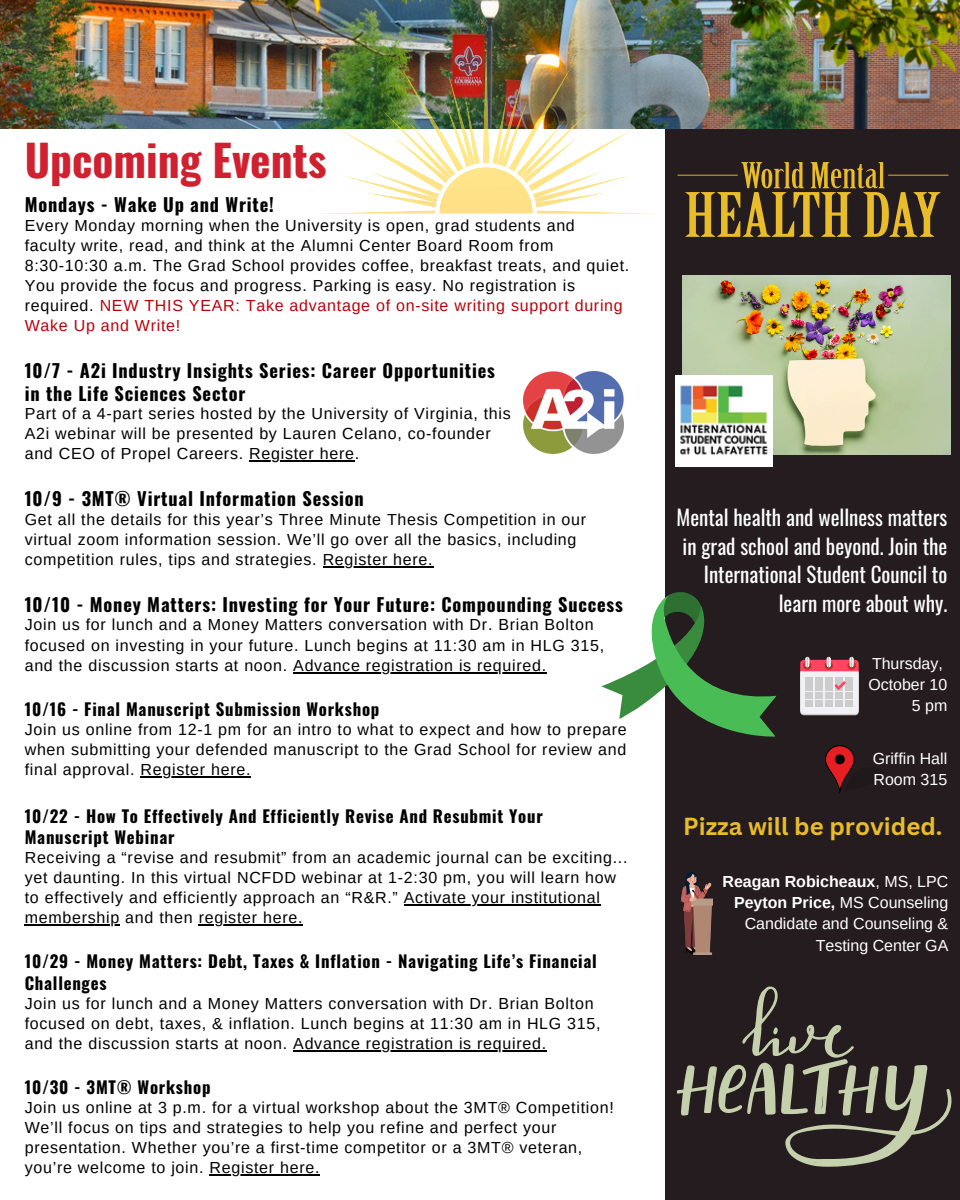
<style>
.page{position:relative;width:960px;height:1200px;background:#fff}
.page>*{position:absolute;margin:0;border:0;box-sizing:border-box;transform-origin:0 0}
.t1{font:700 43.4px "Oswald";color:#d02130}
.t2{font:700 24px "Canva Sans";color:#e9bc2a}
.t3{font:21px/28.4px "Oswald";color:#fff;text-align:right}
.t4{font:700 18.4px "Oswald";letter-spacing:.045em;color:#000}
.t5{font:700 16.8px/21.4px "Oswald";letter-spacing:.045em;color:#000}
.t6{font:16px/20px "Arimo";letter-spacing:.045em;color:#000}
.t7{font:16px/21.4px "Arimo";color:#fff;text-align:right}
.t8{font:700 16px "Arimo";color:#fff}
.s1{color:#b8020a}
.s2{font-weight:400}
.s3{font-weight:700}
</style>
<div class="page">
<div style="left:665px;top:23px;width:295px;height:1177px;background:#241c1e"></div>
<img style="left:0;top:0;width:960px;height:128px">
<img style="left:307px;top:35px;width:358px;height:179px">
<hr style="left:249px;top:461px;width:106px;height:1px;background:#000">
<hr style="left:323px;top:566px;width:110px;height:2px;background:#000">
<hr style="left:293px;top:672px;width:254px;height:1px;background:#000">
<hr style="left:141px;top:776px;width:110px;height:1px;background:#000">
<hr style="left:404px;top:904px;width:197px;height:2px;background:#000">
<hr style="left:25px;top:924px;width:95px;height:2px;background:#000">
<hr style="left:199px;top:924px;width:104px;height:2px;background:#000">
<hr style="left:293px;top:1050px;width:254px;height:1px;background:#000">
<hr style="left:210px;top:1174px;width:110px;height:2px;background:#000">
<img style="left:682px;top:276px;width:269px;height:178px">
<img style="left:675px;top:375px;width:98px;height:92px">
<img style="left:682px;top:872px;width:31px;height:83px">
<svg style="left:601px;top:592px;width:258px;height:202px"></svg>
<svg style="left:677px;top:986px;width:275px;height:180px"></svg>
<svg style="left:678px;top:162px;width:270px;height:75px"></svg>
<img style="left:523px;top:371px;width:101px;height:83px">
<p class="t1" style="left:25px;top:126px;width:303px">Upcoming Events</p>
<p class="t4" style="left:25px;top:190px;width:251px">Mondays - Wake Up and Write!</p>
<p class="t6" style="left:25px;top:215px;width:606px">Every Monday morning when the University is open, grad students and faculty write, read, and think at the Alumni Center Board Room from 8:30-10:30 a.m. The Grad School provides coffee, breakfast treats, and quiet.<br>You provide the focus and progress. Parking is easy. No registration is required. <span class="s1">NEW THIS YEAR: Take advantage of on-site writing support during Wake Up and Write!</span></p>
<p class="t4" style="left:25px;top:356px;width:472px">10/7 - A2i Industry Insights Series: Career Opportunities</p>
<h3 class="t4" style="left:25px;top:379px;width:222px">in the Life Sciences Sector</h3>
<p class="t6" style="left:25px;top:404px;width:488px">Part of a 4-part series hosted by the University of Virginia, this</p>
<p class="t6" style="left:25px;top:424px;width:468px">A2i webinar will be presented by Lauren Celano, co-founder</p>
<p class="t6" style="left:25px;top:444px;width:336px">and CEO of Propel Careers. Register here.</p>
<p class="t4" style="left:25px;top:484px;width:341px">10/9 - 3MT® Virtual Information Session</p>
<p class="t6" style="left:25px;top:509px;width:563px">Get all the details for this year’s Three Minute Thesis Competition in our</p>
<p class="t6" style="left:25px;top:529px;width:553px">virtual zoom information session. We’ll go over all the basics, including competition rules, tips and strategies. Register here.</p>
<p class="t4" style="left:25px;top:590px;width:600px">10/10 - Money Matters: Investing for Your Future: Compounding Success</p>
<p class="t6" style="left:25px;top:615px;width:570px">Join us for lunch and a Money Matters conversation with Dr. Brian Bolton</p>
<p class="t6" style="left:25px;top:635px;width:581px">focused on investing in your future. Lunch begins at 11:30 am in HLG 315, and the discussion starts at noon. Advance registration is required.</p>
<h2 class="t5" style="left:25px;top:698px;width:356px">10/16 - Final Manuscript Submission Workshop</h2>
<h2 class="t6" style="left:25px;top:719px;width:603px">Join us online from 12-1 pm for an intro to what to expect and how to prepare when submitting your defended manuscript to the Grad School for review and</h2>
<p class="t6" style="left:25px;top:759px;width:227px">final approval. Register here.</p>
<p class="t5" style="left:25px;top:805px;width:520px">10/22 - How To Effectively And Efficiently Revise And Resubmit Your<br>Manuscript Webinar</p>
<p class="t6" style="left:25px;top:847px;width:604px">Receiving a “revise and resubmit” from an academic journal can be exciting... yet daunting. In this virtual NCFDD webinar at 1-2:30 pm, you will learn how to effectively and efficiently approach an “R&amp;R.” Activate your institutional</p>
<p class="t6" style="left:25px;top:907px;width:279px">membership and then register here.</p>
<h1 class="t5" style="left:25px;top:950px;width:574px">10/29 - Money Matters: Debt, Taxes &amp; Inflation - Navigating Life’s Financial<br>Challenges</h1>
<h1 class="t6" style="left:25px;top:993px;width:577px">Join us for lunch and a Money Matters conversation with Dr. Brian Bolton focused on debt, taxes, &amp; inflation. Lunch begins at 11:30 am in HLG 315, and the discussion starts at noon. Advance registration is required.</h1>
<p class="t5" style="left:25px;top:1076px;width:187px">10/30 - 3MT® Workshop</p>
<p class="t6" style="left:25px;top:1097px;width:591px">Join us online at 3 p.m. for a virtual workshop about the 3MT® Competition!<br>We’ll focus on tips and strategies to help you refine and perfect your</p>
<p class="t6" style="left:25px;top:1137px;width:559px">presentation. Whether you’re a first-time competitor or a 3MT® veteran, you’re welcome to join. Register here.</p>
<p class="t3" style="left:677px;top:502px;width:272px">Mental health and wellness matters in grad school and beyond. Join the<br>International Student Council to learn more about why.</p>
<p class="t7" style="left:872px;top:652px;width:72px">Thursday,</p>
<p class="t7" style="left:868px;top:674px;width:80px">October 10</p>
<p class="t7" style="left:912px;top:695px;width:37px">5 pm</p>
<p class="t7" style="left:873px;top:747px;width:76px">Griffin Hall</p>
<p class="t7" style="left:874px;top:769px;width:75px">Room 315</p>
<p class="t2" style="left:683px;top:810px;width:261px">Pizza will be provided.</p>
<p class="t8" style="left:723px;top:872px;width:227px">Reagan Robicheaux<span class="s2">, MS, LPC</span></p>
<p class="t7" style="left:734px;top:892px;width:216px"><span class="s3">Peyton Price,</span> MS Counseling<br>Candidate and Counseling &amp;<br>Testing Center GA</p>
</div>
